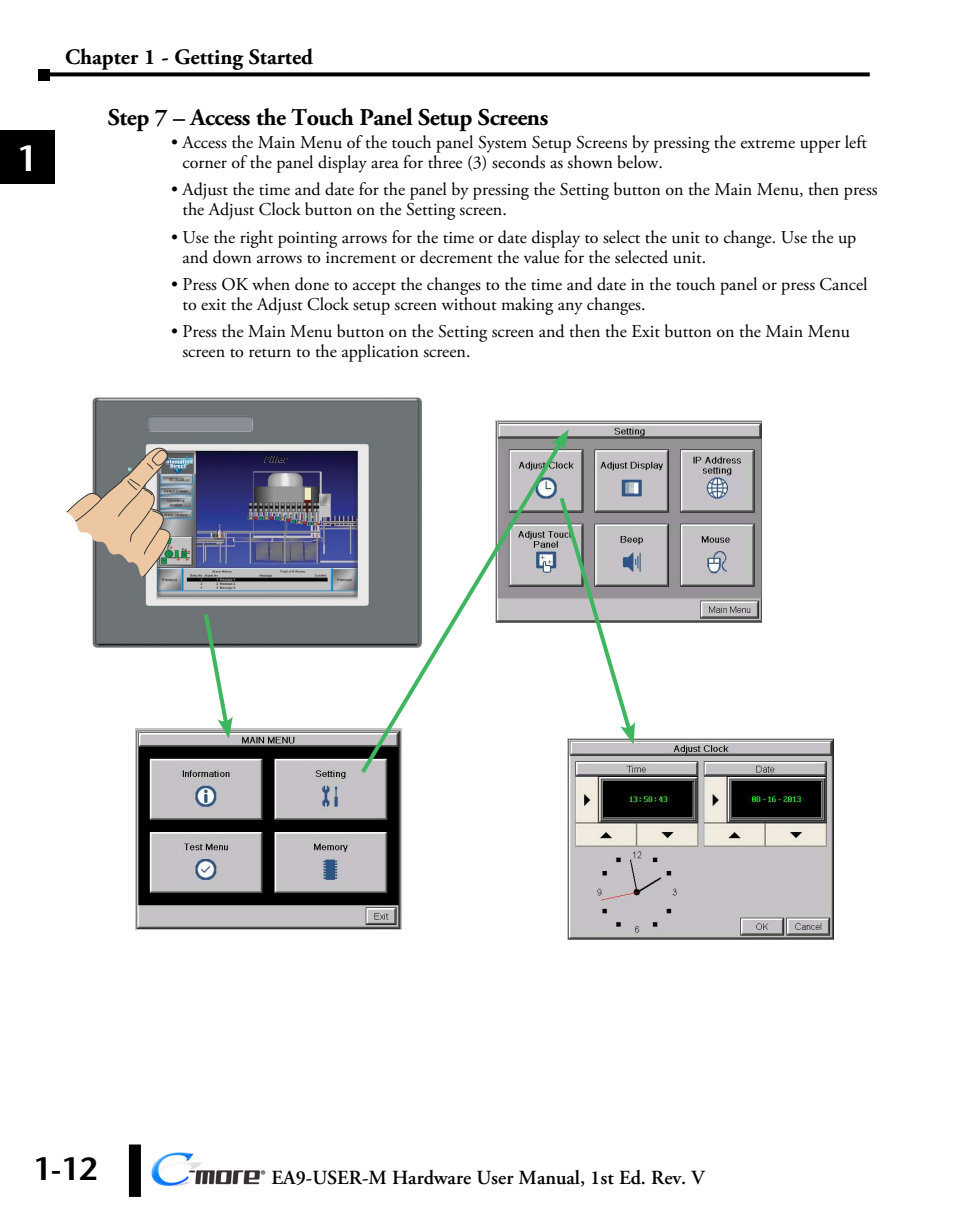
<style>
.page{position:relative;width:972px;height:1224px;background:#fff}
.page>*{position:absolute;margin:0;border:0;box-sizing:border-box;transform-origin:0 0}
.t1{font:600 36px "Stone Sans Std";color:#fff}
.t2{font:600 32px "Stone Sans Std";color:#000}
.t3{font:700 24px "Adobe Garamond Pro";letter-spacing:-.02em;color:#000}
.t4{font:700 22px "Adobe Garamond Pro";color:#000}
.t5{font:600 20px "Adobe Garamond Pro";color:#000}
.t6{font:18px/20px "Adobe Garamond Pro";color:#000}
.t7{font:12.6px "Myriad Pro";color:#000}
</style>
<div class="page">
<svg style="left:50px;top:72px;width:820px;height:4px;background:#1a1a1a"></svg>
<div style="left:129px;top:1145px;width:12px;height:52px;background:#000"></div>
<div style="left:38px;top:69px;width:12px;height:11px;background:#000"></div>
<img style="left:151px;top:1152px;width:109px;height:34px">
<div style="left:0;top:130px;width:54px;height:54px;background:#000"></div>
<img style="left:92px;top:420px;width:330px;height:205px">
<img style="left:92px;top:397px;width:330px;height:23px">
<img style="left:92px;top:625px;width:265px;height:23px">
<svg style="left:148px;top:415px;width:105px;height:17px"></svg>
<img style="left:148px;top:416px;width:105px;height:15px">
<img style="left:156px;top:450px;width:201px;height:148px">
<svg style="left:66px;top:446px;width:104px;height:131px"></svg>
<img style="left:495px;top:421px;width:267px;height:201px">
<img style="left:135px;top:728px;width:267px;height:202px">
<img style="left:567px;top:738px;width:267px;height:201px">
<svg style="left:201px;top:610px;width:32px;height:129px"></svg>
<svg style="left:357px;top:436px;width:210px;height:341px"></svg>
<svg style="left:551px;top:429px;width:18px;height:23px"></svg>
<svg style="left:557px;top:493px;width:78px;height:252px"></svg>
<h1 class="t1" style="left:17px;top:136px;width:22px">1</h1>
<p class="t4" style="left:65px;top:44px;width:250px">Chapter 1 - Getting Started</p>
<h3 class="t3" style="left:108px;top:104px;width:442px">Step 7 – Access the Touch Panel Setup Screens</h3>
<p class="t6" style="left:182px;top:133px;width:686px;text-indent:-11px">• Access the Main Menu of the touch panel System Setup Screens by pressing the extreme upper left corner of the panel display area for three (3) seconds as shown below.</p>
<p class="t6" style="left:182px;top:180px;width:697px;text-indent:-11px">• Adjust the time and date for the panel by pressing the Setting button on the Main Menu, then press the Adjust Clock button on the Setting screen.</p>
<p class="t6" style="left:182px;top:228px;width:675px;text-indent:-11px">• Use the right pointing arrows for the time or date display to select the unit to change. Use the up and down arrows to increment or decrement the value for the selected unit.</p>
<p class="t6" style="left:182px;top:275px;width:687px;text-indent:-11px">• Press OK when done to accept the changes to the time and date in the touch panel or press Cancel to exit the Adjust Clock setup screen without making any changes.</p>
<p class="t6" style="left:182px;top:322px;width:669px;text-indent:-11px">• Press the Main Menu button on the Setting screen and then the Exit button on the Main Menu screen to return to the application screen.</p>
<h2 class="t2" style="left:33px;top:1150px;width:66px">1-12</h2>
<p class="t7" style="left:261px;top:1167px;width:7px">®</p>
<p class="t5" style="left:272px;top:1167px;width:434px">EA9-USER-M Hardware User Manual, 1st Ed. Rev. V</p>
</div>
